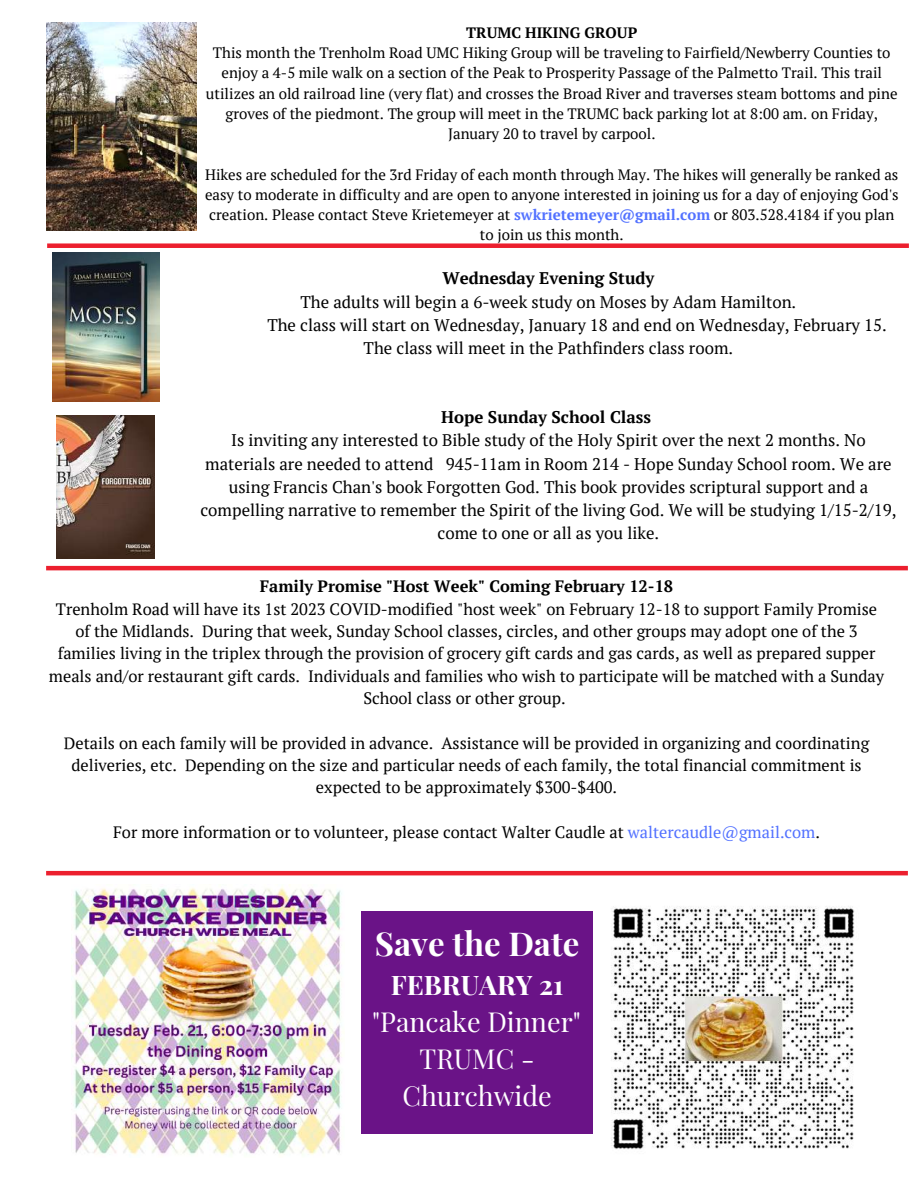
<style>
.page{position:relative;width:918px;height:1188px;background:#fff}
.page>*{position:absolute;margin:0;border:0;box-sizing:border-box;transform-origin:0 0}
.t1{font:700 33px "Playfair Display";color:#fff}
.t2{font:27px/37.2px "Playfair Display";color:#fff;text-align:center}
.t3{font:700 27px "Playfair Display";color:#fff}
.t4{font:16.8px/23.1px "PT Serif";color:#000;text-align:center}
.t5{font:700 16.8px "PT Serif";color:#000}
.t6{font:16.5px/22.4px "PT Serif";color:#000;text-align:center}
.t7{font:700 16.5px "PT Serif";color:#000}
.t8{font:15px/20.2px "PT Serif";color:#000;text-align:center}
.t9{font:700 15px "PT Serif";color:#000}
.s1{font-weight:700;color:#5271ff}
.s2{color:#5271ff}
</style>
<div class="page">
<img style="left:71px;top:884px;width:271px;height:271px">
<img style="left:611px;top:906px;width:244px;height:244px">
<img style="left:46px;top:22px;width:151px;height:209px">
<img style="left:52px;top:252px;width:107px;height:150px">
<img style="left:57px;top:416px;width:98px;height:142px">
<div style="left:362px;top:911px;width:231px;height:223px;background:#6a1387"></div>
<hr style="left:46px;top:871px;width:862px;height:4px;background:#ec1f2e">
<hr style="left:46px;top:566px;width:862px;height:4px;background:#ec1f2e">
<div style="left:47px;top:243px;width:862px;height:5px;background:#ec1f2e"></div>
<p class="t9" style="left:466px;top:22px;width:173px">TRUMC HIKING GROUP</p>
<p class="t8" style="left:206px;top:42px;width:693px">This month the Trenholm Road UMC Hiking Group will be traveling to Fairfield/Newberry Counties to enjoy a 4-5 mile walk on a section of the Peak to Prosperity Passage of the Palmetto Trail. This trail utilizes an old railroad line (very flat) and crosses the Broad River and traverses steam bottoms and pine groves of the piedmont. The group will meet in the TRUMC back parking lot at 8:00 am. on Friday, January 20 to travel by carpool.</p>
<p class="t8" style="left:205px;top:164px;width:695px">Hikes are scheduled for the 3rd Friday of each month through May. The hikes will generally be ranked as easy to moderate in difficulty and are open to anyone interested in joining us for a day of enjoying God's creation. Please contact Steve Krietemeyer at <span class="s1">swkrietemeyer@gmail.com</span> or 803.528.4184 if you plan to join us this month.</p>
<p class="t5" style="left:442px;top:267px;width:213px">Wednesday Evening Study</p>
<p class="t4" style="left:301px;top:290px;width:497px">The adults will begin a 6-week study on Moses by Adam Hamilton.</p>
<p class="t4" style="left:267px;top:313px;width:621px">The class will start on Wednesday, January 18 and end on Wednesday, February 15.</p>
<p class="t4" style="left:364px;top:336px;width:371px">The class will meet in the Pathfinders class room.</p>
<p class="t5" style="left:441px;top:406px;width:211px">Hope Sunday School Class</p>
<p class="t4" style="left:200px;top:428px;width:697px">Is inviting any interested to Bible study of the Holy Spirit over the next 2 months. No materials are needed to attend 945-11am in Room 214 - Hope Sunday School room. We are using Francis Chan's book Forgotten God. This book provides scriptural support and a compelling narrative to remember the Spirit of the living God. We will be studying 1/15-2/19, come to one or all as you like.</p>
<p class="t7" style="left:260px;top:575px;width:415px">Family Promise "Host Week" Coming February 12-18</p>
<p class="t6" style="left:49px;top:597px;width:837px">Trenholm Road will have its 1st 2023 COVID-modified "host week" on February 12-18 to support Family Promise of the Midlands. During that week, Sunday School classes, circles, and other groups may adopt one of the 3 families living in the triplex through the provision of grocery gift cards and gas cards, as well as prepared supper meals and/or restaurant gift cards. Individuals and families who wish to participate will be matched with a Sunday School class or other group.</p>
<p class="t6" style="left:64px;top:731px;width:807px">Details on each family will be provided in advance. Assistance will be provided in organizing and coordinating deliveries, etc. Depending on the size and particular needs of each family, the total financial commitment is expected to be approximately $300-$400.</p>
<p class="t6" style="left:113px;top:821px;width:709px">For more information or to volunteer, please contact Walter Caudle at <span class="s2">waltercaudle@gmail.com</span>.</p>
<h1 class="t1" style="left:375px;top:921px;width:206px">Save the Date</h1>
<h2 class="t3" style="left:391px;top:965px;width:174px">FEBRUARY 21</h2>
<h2 class="t2" style="left:372px;top:1002px;width:210px">"Pancake Dinner"<br>TRUMC -<br>Churchwide</h2>
</div>
